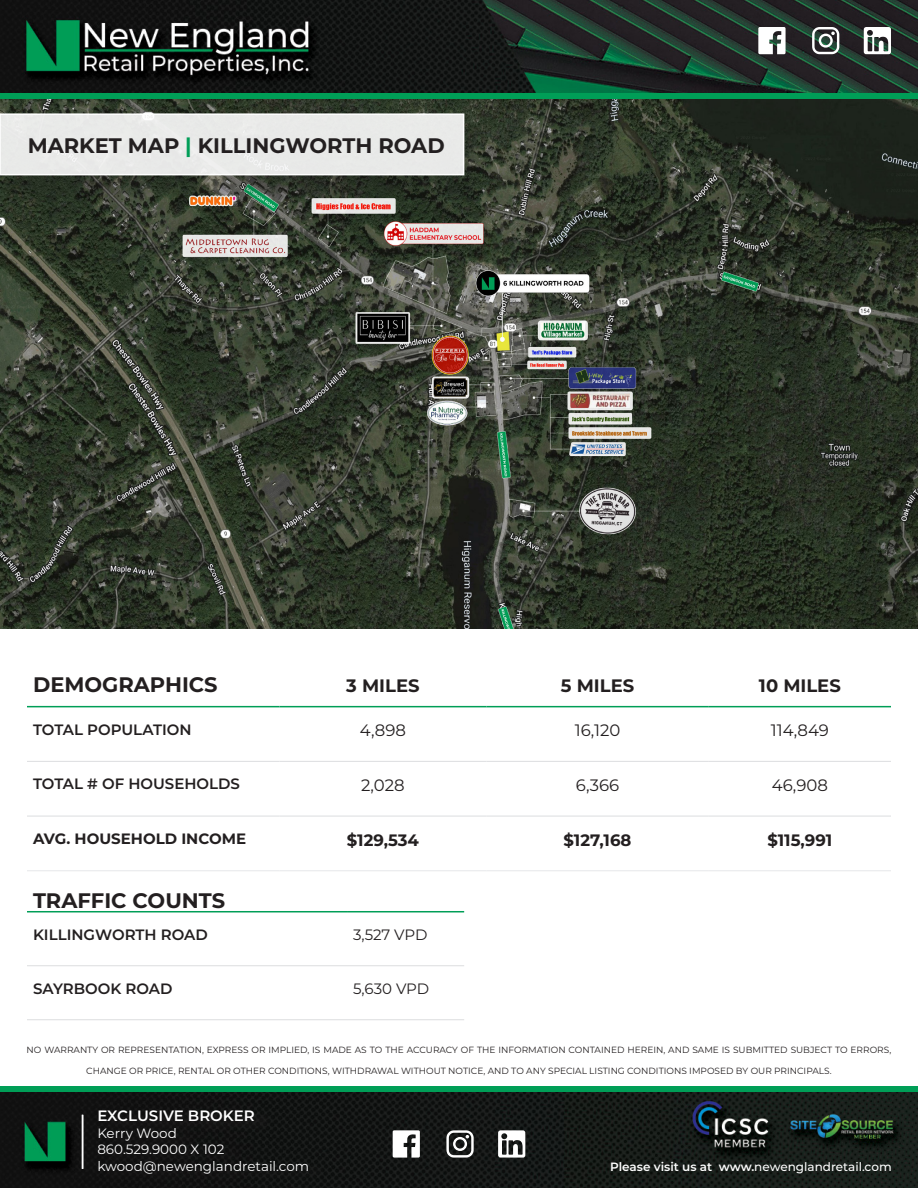
<style>
.page{position:relative;width:918px;height:1188px;background:#fff}
.page>*{position:absolute;margin:0;border:0;box-sizing:border-box;transform-origin:0 0}
.t1{font:700 21px "Montserrat";color:#231f20}
.t2{font:700 18px "Montserrat";color:#231f20}
.t3{font:16.5px "Montserrat";color:#231f20}
.t4{font:700 16.5px "Montserrat";color:#231f20}
.t5{font:600 15px "Montserrat";color:#231f20}
.t6{font:700 15px "Montserrat";color:#231f20}
.t7{font:15px "Montserrat";letter-spacing:-.01em;color:#231f20}
.t8{font:600 15px "Montserrat";color:#fff}
.t9{font:13.5px/16.5px "Montserrat";color:#fff}
.t10{font:500 12px "Montserrat";color:#fff}
.t11{font:9px "Montserrat";color:#231f20}
.s1{color:#009e57}
.s2{font-weight:600}
</style>
<div class="page">
<div style="left:0;top:1086px;width:918px;height:7px;background:#009e57"></div>
<img style="left:0;top:1093px;width:918px;height:95px">
<div style="left:0;top:93px;width:918px;height:6px;background:#009e57"></div>
<img style="left:0;top:0;width:918px;height:93px">
<svg style="left:812px;top:27px;width:27px;height:27px"></svg>
<svg style="left:758px;top:27px;width:28px;height:27px"></svg>
<svg style="left:864px;top:27px;width:27px;height:27px"></svg>
<div style="left:102px;top:1108px;width:226px;height:79px;background:#131312"></div>
<svg style="left:446px;top:1130px;width:28px;height:28px"></svg>
<svg style="left:393px;top:1130px;width:27px;height:28px"></svg>
<svg style="left:498px;top:1130px;width:27px;height:28px"></svg>
<hr style="left:82px;top:1115px;width:1px;height:54px;background:#fff">
<img style="left:0;top:99px;width:918px;height:530px">
<div style="left:1px;top:123px;width:482px;height:78px;background:#231f20;opacity:.2"></div>
<div style="left:0;top:114px;width:464px;height:61px;background:#e9eae8"></div>
<div style="left:0;top:113px;width:464px;height:62px;border:2px solid #fff"></div>
<svg style="left:27px;top:707px;width:864px;height:1px"></svg>
<svg style="left:27px;top:815px;width:864px;height:1px"></svg>
<hr style="left:27px;top:706px;width:253px;height:1px;background:#009e57">
<hr style="left:280px;top:706px;width:206px;height:1px;background:#009e57">
<hr style="left:486px;top:706px;width:223px;height:1px;background:#009e57">
<hr style="left:709px;top:706px;width:182px;height:1px;background:#009e57">
<hr style="left:27px;top:761px;width:253px;height:1px;background:#dcdddf">
<hr style="left:280px;top:761px;width:206px;height:1px;background:#dcdddf">
<hr style="left:486px;top:761px;width:223px;height:1px;background:#dcdddf">
<hr style="left:709px;top:761px;width:182px;height:1px;background:#dcdddf">
<hr style="left:27px;top:816px;width:253px;height:1px;background:#dcdddf">
<hr style="left:280px;top:816px;width:206px;height:1px;background:#dcdddf">
<hr style="left:486px;top:816px;width:223px;height:1px;background:#dcdddf">
<hr style="left:709px;top:816px;width:182px;height:1px;background:#dcdddf">
<hr style="left:27px;top:870px;width:253px;height:1px;background:#e6e7e9">
<hr style="left:280px;top:870px;width:206px;height:1px;background:#e6e7e9">
<hr style="left:486px;top:870px;width:223px;height:1px;background:#e6e7e9">
<hr style="left:709px;top:870px;width:182px;height:1px;background:#e6e7e9">
<hr style="left:27px;top:965px;width:320px;height:1px;background:#dcdddf">
<hr style="left:347px;top:965px;width:117px;height:1px;background:#dcdddf">
<hr style="left:27px;top:1019px;width:320px;height:1px;background:#dcdddf">
<hr style="left:347px;top:1019px;width:117px;height:1px;background:#dcdddf">
<hr style="left:27px;top:911px;width:320px;height:1px;background:#009e57">
<hr style="left:347px;top:911px;width:117px;height:1px;background:#009e57">
<p class="t1" style="left:28px;top:131px;width:419px">MARKET MAP <span class="s1">|</span> KILLINGWORTH ROAD</p>
<p class="t1" style="left:33px;top:669px;width:186px">DEMOGRAPHICS</p>
<p class="t2" style="left:346px;top:672px;width:75px">3 MILES</p>
<p class="t2" style="left:561px;top:672px;width:75px">5 MILES</p>
<p class="t2" style="left:759px;top:672px;width:83px">10 MILES</p>
<p class="t5" style="left:33px;top:719px;width:160px">TOTAL POPULATION</p>
<p class="t3" style="left:360px;top:719px;width:48px">4,898</p>
<p class="t3" style="left:575px;top:719px;width:47px">16,120</p>
<p class="t3" style="left:771px;top:719px;width:60px">114,849</p>
<p class="t5" style="left:33px;top:773px;width:209px">TOTAL # OF HOUSEHOLDS</p>
<p class="t3" style="left:361px;top:774px;width:45px">2,028</p>
<p class="t3" style="left:576px;top:774px;width:45px">6,366</p>
<p class="t3" style="left:772px;top:774px;width:58px">46,908</p>
<p class="t6" style="left:33px;top:828px;width:215px">AVG. HOUSEHOLD INCOME</p>
<p class="t4" style="left:347px;top:828px;width:74px">$129,534</p>
<p class="t4" style="left:564px;top:828px;width:69px">$127,168</p>
<p class="t4" style="left:767px;top:828px;width:66px">$115,991</p>
<p class="t1" style="left:33px;top:885px;width:194px">TRAFFIC COUNTS</p>
<p class="t5" style="left:33px;top:924px;width:176px">KILLINGWORTH ROAD</p>
<p class="t7" style="left:353px;top:924px;width:76px">3,527 VPD</p>
<p class="t5" style="left:33px;top:978px;width:141px">SAYRBOOK ROAD</p>
<p class="t7" style="left:353px;top:978px;width:78px">5,630 VPD</p>
<p class="t11" style="left:27px;top:1044px;width:866px">NO WARRANTY OR REPRESENTATION, EXPRESS OR IMPLIED, IS MADE AS TO THE ACCURACY OF THE INFORMATION CONTAINED HEREIN, AND SAME IS SUBMITTED SUBJECT TO ERRORS,</p>
<p class="t11" style="left:86px;top:1065px;width:747px">CHANGE OR PRICE, RENTAL OR OTHER CONDITIONS, WITHDRAWAL WITHOUT NOTICE, AND TO ANY SPECIAL LISTING CONDITIONS IMPOSED BY OUR PRINCIPALS.</p>
<h3 class="t8" style="left:97px;top:1105px;width:159px">EXCLUSIVE BROKER</h3>
<h3 class="t9" style="left:97px;top:1124px;width:213px">Kerry Wood<br>860.529.9000 X 102 kwood@newenglandretail.com</h3>
<h3 class="t10" style="left:610px;top:1158px;width:283px"><span class="s2">Please visit us at www.</span>newenglandretail.com</h3>
</div>
